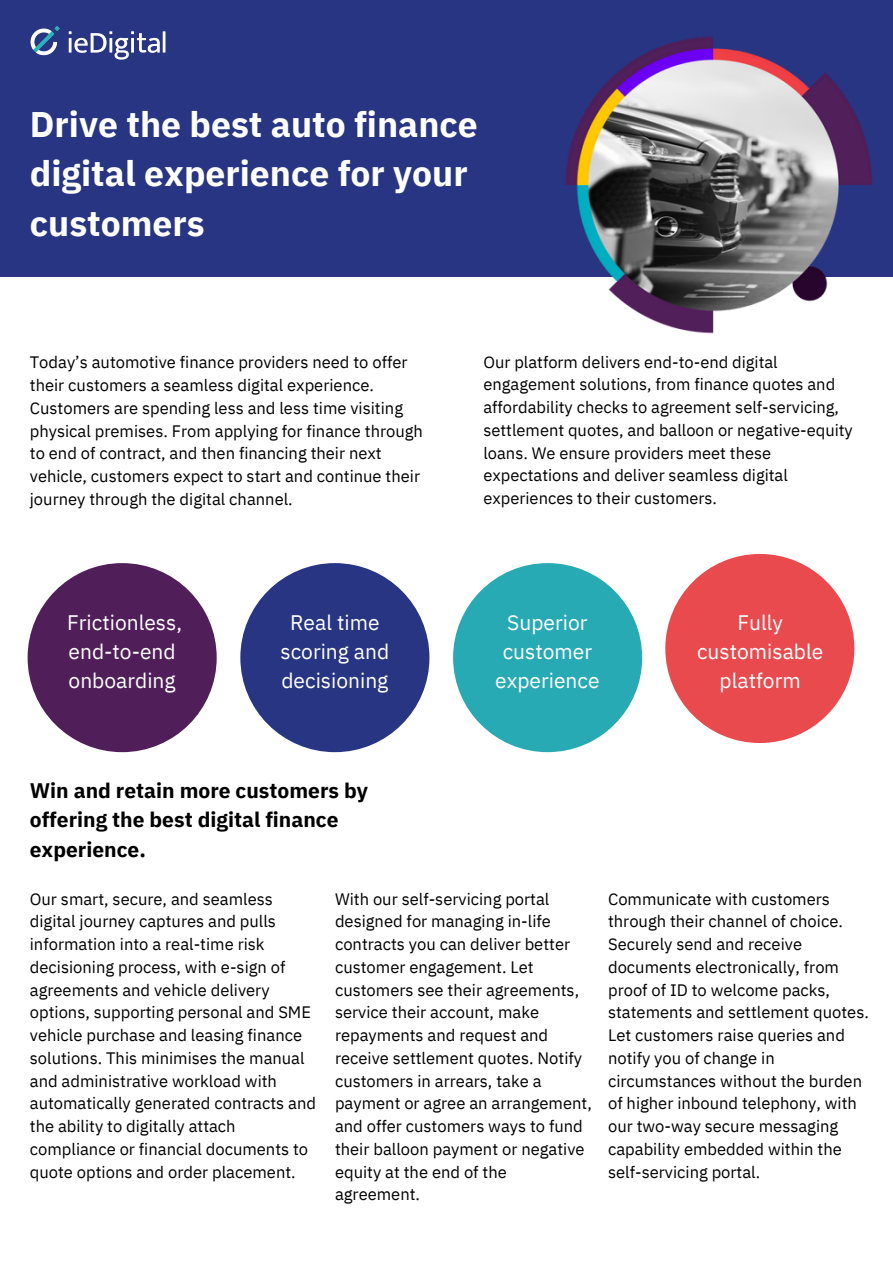
<style>
.page{position:relative;width:893px;height:1264px;background:#fff}
.page>*{position:absolute;margin:0;border:0;box-sizing:border-box;transform-origin:0 0}
.t1{font:700 35.4px/49.5px "IBM Plex Sans";color:#fff}
.t2{font:21px/29.2px "IBM Plex Sans";color:#fff;text-align:center}
.t3{font:700 21px/29.2px "IBM Plex Sans";color:#000}
.t4{font:16.5px/22.8px "IBM Plex Sans";color:#000}
</style>
<div class="page">
<div style="left:0;top:0;width:892px;height:277px;background:#273582"></div>
<img style="left:565px;top:37px;width:307px;height:297px">
<img style="left:30px;top:26px;width:136px;height:34px">
<div style="left:28px;top:563px;width:189px;height:189px;background:#501f5a;border-radius:50%"></div>
<div style="left:240px;top:563px;width:189px;height:189px;background:#273582;border-radius:50%"></div>
<div style="left:453px;top:563px;width:189px;height:189px;background:#28aab5;border-radius:50%"></div>
<div style="left:665px;top:554px;width:189px;height:189px;background:#e94a4e;border-radius:50%"></div>
<p class="t1" style="left:30px;top:99px;width:449px">Drive the best auto finance digital experience for your customers</p>
<p class="t4" style="left:30px;top:351px;width:394px">Today’s automotive finance providers need to offer their customers a seamless digital experience.<br>Customers are spending less and less time visiting physical premises. From applying for finance through to end of contract, and then financing their next vehicle, customers expect to start and continue their journey through the digital channel.</p>
<p class="t4" style="left:483px;top:350px;width:371px">Our platform delivers end-to-end digital engagement solutions, from finance quotes and affordability checks to agreement self-servicing, settlement quotes, and balloon or negative-equity loans. We ensure providers meet these expectations and deliver seamless digital experiences to their customers.</p>
<h3 class="t2" style="left:67px;top:607px;width:116px;text-align:left">Frictionless, end-to-end onboarding</h3>
<h3 class="t2" style="left:280px;top:607px;width:110px">Real time scoring and decisioning</h3>
<h3 class="t2" style="left:495px;top:607px;width:106px">Superior customer experience</h3>
<h3 class="t2" style="left:697px;top:607px;width:128px">Fully customisable platform</h3>
<h2 class="t3" style="left:30px;top:775px;width:339px">Win and retain more customers by offering the best digital finance experience.</h2>
<p class="t4" style="left:30px;top:887px;width:288px">Our smart, secure, and seamless digital journey captures and pulls information into a real-time risk decisioning process, with e-sign of agreements and vehicle delivery options, supporting personal and SME vehicle purchase and leasing finance solutions. This minimises the manual and administrative workload with automatically generated contracts and the ability to digitally attach compliance or financial documents to quote options and order placement.</p>
<p class="t4" style="left:608px;top:887px;width:262px">Communicate with customers through their channel of choice.<br>Securely send and receive documents electronically, from proof of ID to welcome packs, statements and settlement quotes.<br>Let customers raise queries and notify you of change in circumstances without the burden of higher inbound telephony, with our two-way secure messaging capability embedded within the self-servicing portal.</p>
<p class="t4" style="left:335px;top:887px;width:258px">With our self-servicing portal designed for managing in-life contracts you can deliver better customer engagement. Let customers see their agreements, service their account, make repayments and request and receive settlement quotes. Notify customers in arrears, take a payment or agree an arrangement, and offer customers ways to fund their balloon payment or negative equity at the end of the agreement.</p>
</div>
